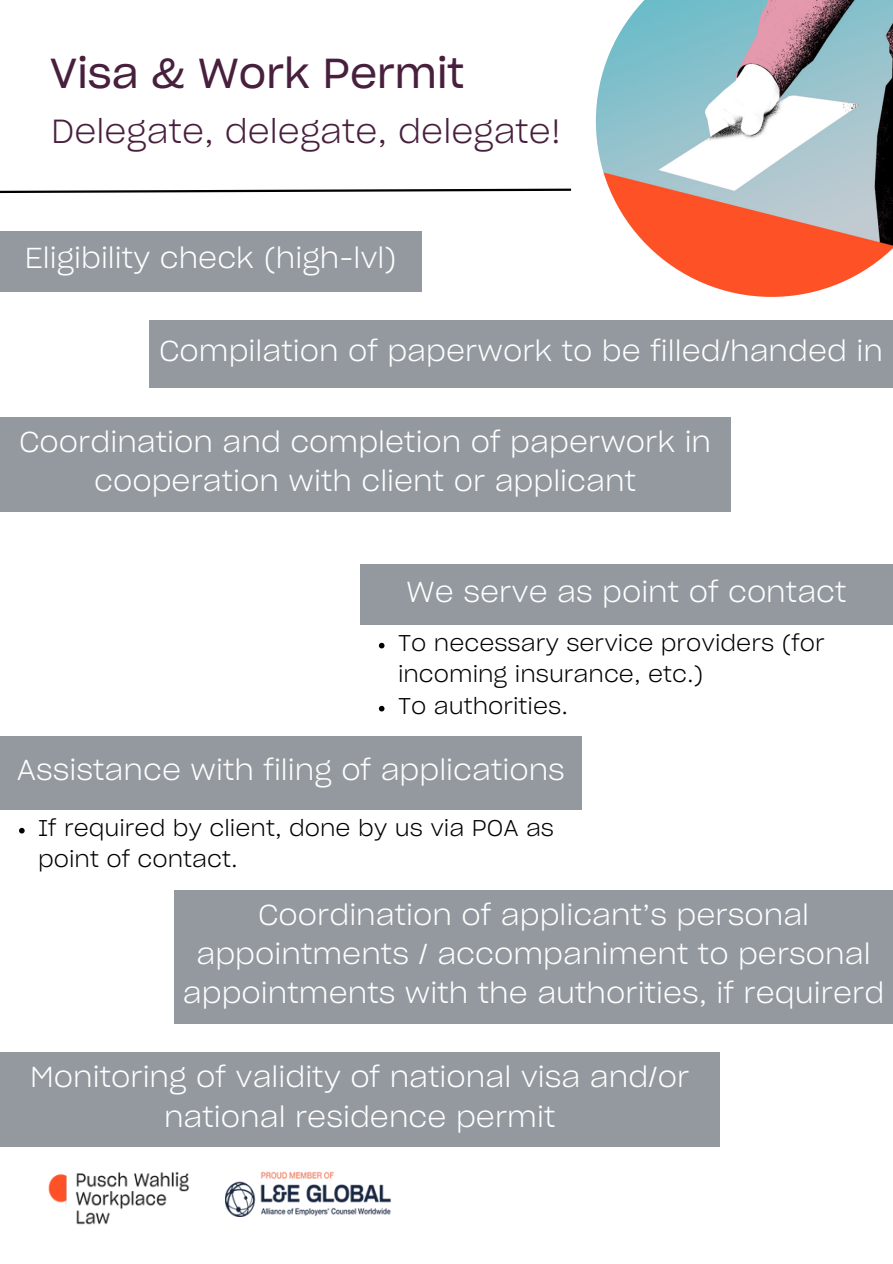
<style>
.page{position:relative;width:893px;height:1264px;background:#fff}
.page>*{position:absolute;margin:0;border:0;box-sizing:border-box;transform-origin:0 0}
.t1{font:41.25px "Sharp Grotesk Book 20";color:#48203e}
.t2{font:33px "Sharp Grotesk Light 20";color:#48203e}
.t3{font:28.5px/39.3px "Sharp Grotesk Light 20";color:#fff;text-align:center}
.t4{font:22.5px/31.5px "Sharp Grotesk Light 20";color:#000}
</style>
<div class="page">
<div style="left:0;top:1052px;width:719px;height:94px;background:#93999f"></div>
<div style="left:174px;top:889px;width:718px;height:134px;background:#93999f"></div>
<div style="left:149px;top:320px;width:743px;height:68px;background:#93999f"></div>
<img style="left:596px;top:0;width:296px;height:297px">
<svg style="left:379px;top:643px;width:5px;height:5px"></svg>
<svg style="left:379px;top:706px;width:5px;height:5px"></svg>
<div style="left:0;top:417px;width:730px;height:94px;background:#93999f"></div>
<div style="left:360px;top:564px;width:532px;height:61px;background:#93999f"></div>
<div style="left:0;top:736px;width:582px;height:73px;background:#93999f"></div>
<svg style="left:19px;top:827px;width:6px;height:6px"></svg>
<div style="left:0;top:231px;width:422px;height:60px;background:#93999f"></div>
<img style="left:48px;top:1171px;width:142px;height:54px">
<img style="left:225px;top:1171px;width:166px;height:45px">
<svg style="left:0;top:188px;width:572px;height:6px"></svg>
<h3 class="t1" style="left:50px;top:54px;width:416px">Visa &amp; Work Permit</h3>
<h3 class="t2" style="left:51px;top:117px;width:512px">Delegate, delegate, delegate!</h3>
<h3 class="t3" style="left:25px;top:240px;width:373px">Eligibility check (high-lvl)</h3>
<h3 class="t3" style="left:159px;top:333px;width:725px">Compilation of paperwork to be filled/handed in</h3>
<p class="t3" style="left:19px;top:424px;width:693px">Coordination and completion of paperwork in cooperation with client or applicant</p>
<p class="t3" style="left:406px;top:573px;width:441px">We serve as point of contact</p>
<h3 class="t4" style="left:398px;top:628px;width:428px">To necessary service providers (for incoming insurance, etc.)</h3>
<h3 class="t4" style="left:398px;top:691px;width:171px">To authorities.</h3>
<h3 class="t3" style="left:17px;top:752px;width:549px">Assistance with filing of applications</h3>
<p class="t4" style="left:38px;top:813px;width:517px">If required by client, done by us via POA as point of contact.</p>
<h2 class="t3" style="left:183px;top:896px;width:702px">Coordination of applicant’s personal appointments / accompaniment to personal appointments with the authorities, if requirerd</h2>
<h1 class="t3" style="left:30px;top:1059px;width:660px">Monitoring of validity of national visa and/or national residence permit</h1>
</div>
